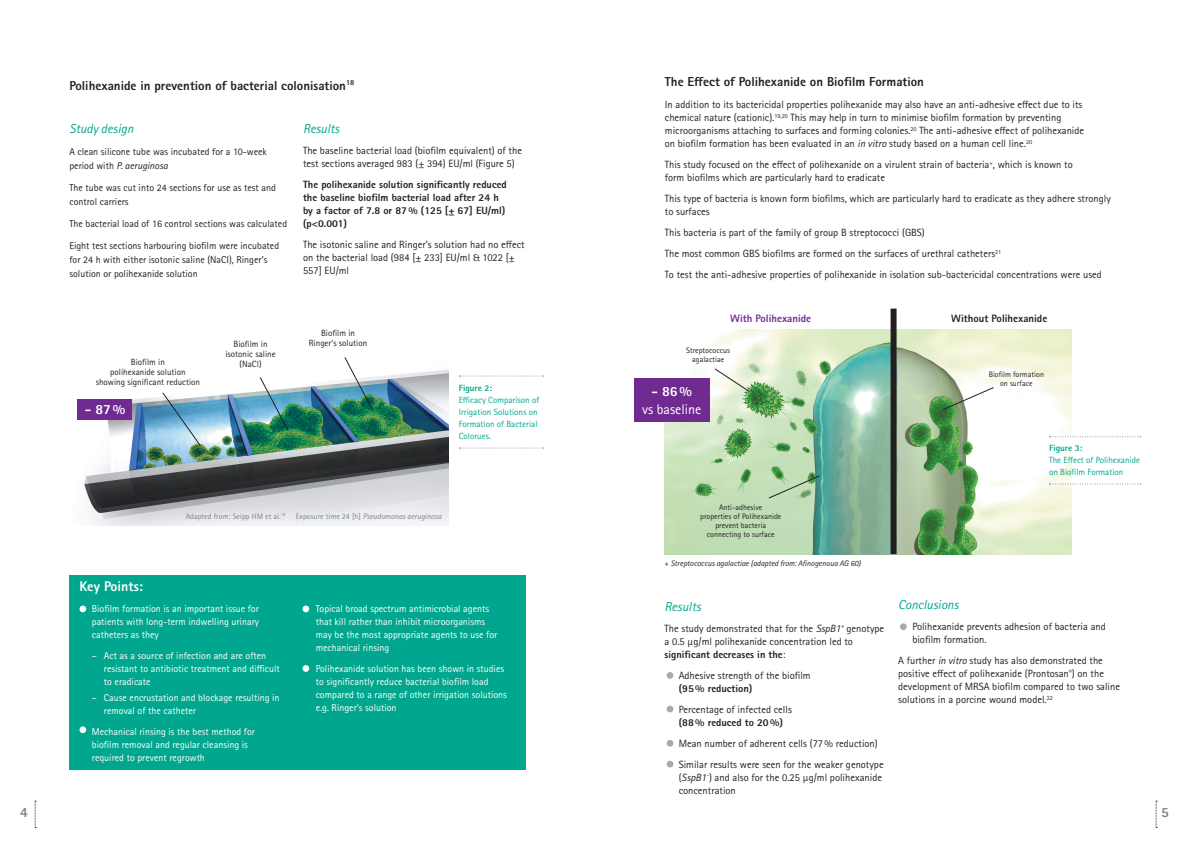
<style>
.page{position:relative;width:1191px;height:842px;background:#fff}
.page>*{position:absolute;margin:0;border:0;box-sizing:border-box;transform-origin:0 0}
.t1{font:800 14px "Rotis Sans Serif Pro";color:#fff}
.t2{font:14px "Rotis Sans Serif Pro";color:#fff}
.t3{font:800 14px "Rotis Sans Serif Pro";color:#808285}
.t4{font:800 13px "Rotis Sans Serif Pro";color:#231f20}
.t5{font:italic 13px "Rotis Sans Serif Pro";color:#00a78e}
.t6{font:800 10.8px "Rotis Sans Serif Pro";color:#231f20}
.t7{font:800 10.8px "Rotis Sans Serif Pro";color:#702b91}
.t8{font:10.5px/13px "Rotis Sans Serif Pro";color:#231f20}
.t9{font:800 10.5px/13px "Rotis Sans Serif Pro";color:#231f20}
.t10{font:10px/13px "Rotis Sans Serif Pro";color:#fff}
.t11{font:10px/14px "Rotis Sans Serif Pro";color:#231f20}
.t12{font:9px/12px "Rotis Sans Serif Pro";color:#00a78e}
.t13{font:9px/10px "Rotis Sans Serif Pro";color:#231f20;text-align:center}
.t14{font:800 9px "Rotis Sans Serif Pro";color:#00a78e}
.t15{font:8px/9px "Rotis Sans Serif Pro";color:#231f20;text-align:center}
.t16{font:italic 8px "Rotis Sans Serif Pro";color:#231f20}
.t17{font:italic 8px "Rotis Sans Serif Pro";color:#808285}
.t18{font:8px "Rotis Sans Serif Pro";color:#808285}
.s1{font-style:italic}
.s2{font-style:normal}
.s3{font-weight:800}
</style>
<div class="page">
<img style="left:77px;top:370px;width:371px;height:155px">
<div style="left:69px;top:575px;width:456px;height:194px;background:#00a78e"></div>
<div style="left:79px;top:605px;width:7px;height:7px;background:#fff;border-radius:50%"></div>
<div style="left:302px;top:605px;width:7px;height:7px;background:#fff;border-radius:50%"></div>
<div style="left:79px;top:726px;width:7px;height:7px;background:#fff;border-radius:50%"></div>
<div style="left:302px;top:665px;width:7px;height:7px;background:#fff;border-radius:50%"></div>
<svg style="left:259px;top:377px;width:30px;height:54px"></svg>
<svg style="left:344px;top:357px;width:29px;height:54px"></svg>
<svg style="left:162px;top:392px;width:39px;height:54px"></svg>
<div style="left:78px;top:399px;width:54px;height:20px;background:#702b91"></div>
<svg style="left:459px;top:448px;width:84px;height:1px"></svg>
<svg style="left:459px;top:376px;width:84px;height:1px"></svg>
<img style="left:664px;top:329px;width:407px;height:225px">
<div style="left:890px;top:309px;width:6px;height:245px;background:#231f20"></div>
<svg style="left:941px;top:386px;width:54px;height:25px"></svg>
<svg style="left:767px;top:475px;width:53px;height:24px"></svg>
<svg style="left:713px;top:367px;width:37px;height:25px"></svg>
<div style="left:666px;top:672px;width:7px;height:7px;background:#a8a9ad;border-radius:50%"></div>
<div style="left:666px;top:706px;width:7px;height:6px;background:#a8a9ad;border-radius:50%"></div>
<div style="left:666px;top:740px;width:7px;height:7px;background:#a8a9ad;border-radius:50%"></div>
<div style="left:666px;top:761px;width:7px;height:6px;background:#a8a9ad;border-radius:50%"></div>
<div style="left:900px;top:623px;width:6px;height:7px;background:#a8a9ad;border-radius:50%"></div>
<div style="left:634px;top:378px;width:75px;height:44px;background:#702b91"></div>
<svg style="left:1049px;top:484px;width:91px;height:1px"></svg>
<svg style="left:1049px;top:436px;width:91px;height:1px"></svg>
<svg style="left:1155px;top:801px;width:2px;height:27px"></svg>
<svg style="left:35px;top:801px;width:1px;height:27px"></svg>
<p class="t4" style="left:69px;top:77px;width:286px">Polihexanide in prevention of bacterial colonisation<sup>18</sup></p>
<p class="t5" style="left:69px;top:121px;width:66px">Study design</p>
<p class="t11" style="left:69px;top:145px;width:199px">A clean silicone tube was incubated for a 10-week period with <span class="s1">P. aeruginosa</span></p>
<p class="t11" style="left:69px;top:181px;width:208px">The tube was cut into 24 sections for use as test and control carriers</p>
<p class="t11" style="left:69px;top:217px;width:219px">The bacterial load of 16 control sections was calculated</p>
<p class="t11" style="left:69px;top:239px;width:211px">Eight test sections harbouring biofilm were incubated for 24 h with either isotonic saline (NaCI), Ringer’s solution or polihexanide solution</p>
<p class="t5" style="left:303px;top:121px;width:38px">Results</p>
<p class="t8" style="left:303px;top:144px;width:220px">The baseline bacterial load (biofilm equivalent) of the test sections averaged 983 (± 394) EU/ml (Figure 5)</p>
<p class="t9" style="left:303px;top:178px;width:205px">The polihexanide solution significantly reduced the baseline biofilm bacterial load after 24 h by a factor of 7.8 or 87% (125 [± 67] EU/ml) (p&lt;0.001)</p>
<p class="t8" style="left:303px;top:238px;width:223px">The isotonic saline and Ringer’s solution had no effect on the bacterial load (984 [± 233] EU/ml &amp; 1022 [±<br>557] EU/ml</p>
<p class="t13" style="left:225px;top:339px;width:52px">Biofilm in isotonic saline</p>
<p class="t13" style="left:131px;top:357px;width:36px">Biofilm in</p>
<p class="t13" style="left:240px;top:359px;width:23px">(NaCl)</p>
<p class="t13" style="left:96px;top:367px;width:106px">polihexanide solution showing significant reduction</p>
<h1 class="t1" style="left:85px;top:400px;width:42px">- 87%</h1>
<p class="t13" style="left:309px;top:328px;width:60px">Biofilm in<br>Ringer‘s solution</p>
<p class="t14" style="left:459px;top:382px;width:35px">Figure 2:</p>
<p class="t12" style="left:459px;top:394px;width:82px">Efficacy Comparison of<br>Irrigation Solutions on<br>Formation of Bacterial<br>Colorues.</p>
<h1 class="t1" style="left:79px;top:577px;width:65px">Key Points:</h1>
<p class="t18" style="left:186px;top:511px;width:101px">Adapted from: Seipp HM et al.<sup>18</sup></p>
<p class="t17" style="left:296px;top:511px;width:147px"><span class="s2">Exposure time 24 [h]</span> Pseudomonas aeruginosa</p>
<p class="t10" style="left:92px;top:602px;width:169px;text-align:justify">Biofilm formation is an important issue for patients with long-term indwelling urinary catheters as they</p>
<p class="t10" style="left:104px;top:649px;width:178px;text-indent:-12px">– Act as a source of infection and are often resistant to antibiotic treatment and difficult to eradicate</p>
<p class="t10" style="left:104px;top:691px;width:177px;text-indent:-12px">– Cause encrustation and blockage resulting in removal of the catheter</p>
<p class="t10" style="left:92px;top:725px;width:165px">Mechanical rinsing is the best method for biofilm removal and regular cleansing is required to prevent regrowth</p>
<p class="t10" style="left:316px;top:602px;width:183px">Topical broad spectrum antimicrobial agents that kill rather than inhibit microorganisms may be the most appropriate agents to use for mechanical rinsing</p>
<p class="t10" style="left:316px;top:662px;width:193px">Polihexanide solution has been shown in studies to significantly reduce bacterial biofilm load compared to a range of other irrigation solutions e.g. Ringer’s solution</p>
<p class="t4" style="left:665px;top:73px;width:261px">The Effect of Polihexanide on Biofilm Formation</p>
<p class="t8" style="left:665px;top:98px;width:421px">In addition to its bactericidal properties polihexanide may also have an anti-adhesive effect due to its chemical nature (cationic).<sup>19,20</sup> This may help in turn to minimise biofilm formation by preventing microorganisms attaching to surfaces and forming colonies.<sup>20</sup> The anti-adhesive effect of polihexanide on biofilm formation has been evaluated in an <span class="s1">in vitro</span> study based on a human cell line.<sup>20</sup></p>
<p class="t8" style="left:665px;top:158px;width:409px">This study focused on the effect of polihexanide on a virulent strain of bacteria<sup>+</sup>, which is known to form biofilms which are particularly hard to eradicate</p>
<p class="t8" style="left:665px;top:192px;width:447px">This type of bacteria is known form biofilms, which are particularly hard to eradicate as they adhere strongly to surfaces</p>
<p class="t8" style="left:665px;top:222px;width:438px;line-height:21px">This bacteria is part of the family of group B streptococci (GBS)<br>The most common GBS biofilms are formed on the surfaces of urethral catheters<sup>21<br></sup>To test the anti-adhesive properties of polihexanide in isolation sub-bactericidal concentrations were used</p>
<p class="t7" style="left:730px;top:311px;width:83px">With Polihexanide</p>
<p class="t6" style="left:951px;top:311px;width:97px">Without Polihexanide</p>
<p class="t15" style="left:686px;top:346px;width:45px">Streptococcus agalactiae</p>
<h1 class="t1" style="left:651px;top:382px;width:42px">- 86%</h1>
<h1 class="t2" style="left:642px;top:401px;width:61px">vs baseline</h1>
<p class="t15" style="left:700px;top:502px;width:83px">Anti-adhesive<br>properties of Polihexanide prevent bacteria connecting to surface</p>
<p class="t16" style="left:664px;top:558px;width:197px"><span class="s2">+</span> Streptococcus agalactiae (adapted from: Afinogenoua AG 60)</p>
<p class="t5" style="left:664px;top:598px;width:38px">Results</p>
<p class="t8" style="left:664px;top:621px;width:221px">The study demonstrated that for the <span class="s1">SspB1</span><sup>+</sup> genotype a 0.5 μg/ml polihexanide concentration led to <span class="s3">significant decreases in the</span>:</p>
<p class="t8" style="left:678px;top:668px;width:133px">Adhesive strength of the biofilm</p>
<p class="t9" style="left:678px;top:681px;width:75px">(95% reduction)</p>
<p class="t8" style="left:678px;top:702px;width:115px">Percentage of infected cells</p>
<p class="t9" style="left:678px;top:715px;width:106px">(88% reduced to 20%)</p>
<p class="t8" style="left:678px;top:732px;width:206px;line-height:21px">Mean number of adherent cells (77% reduction)<br>Similar results were seen for the weaker genotype</p>
<p class="t8" style="left:678px;top:770px;width:205px">(<span class="s1">SspB1</span><sup>-</sup>) and also for the 0.25 μg/ml polihexanide concentration</p>
<p class="t15" style="left:988px;top:370px;width:57px">Biofilm formation on surface</p>
<p class="t14" style="left:1049px;top:443px;width:35px">Figure 3:</p>
<p class="t12" style="left:1049px;top:454px;width:92px">The Effect of Polihexanide on Biofilm Formation</p>
<p class="t5" style="left:898px;top:597px;width:62px">Conclusions</p>
<p class="t8" style="left:912px;top:620px;width:195px">Polihexanide prevents adhesion of bacteria and biofilm formation.</p>
<p class="t8" style="left:898px;top:654px;width:223px">A further <span class="s1">in vitro</span> study has also demonstrated the positive effect of polihexanide (Prontosan<sup>®</sup>) on the development of MRSA biofilm compared to two saline solutions in a porcine wound model.<sup>22</sup></p>
<h1 class="t3" style="left:20px;top:804px;width:9px">4</h1>
<h1 class="t3" style="left:1161px;top:804px;width:9px">5</h1>
</div>
